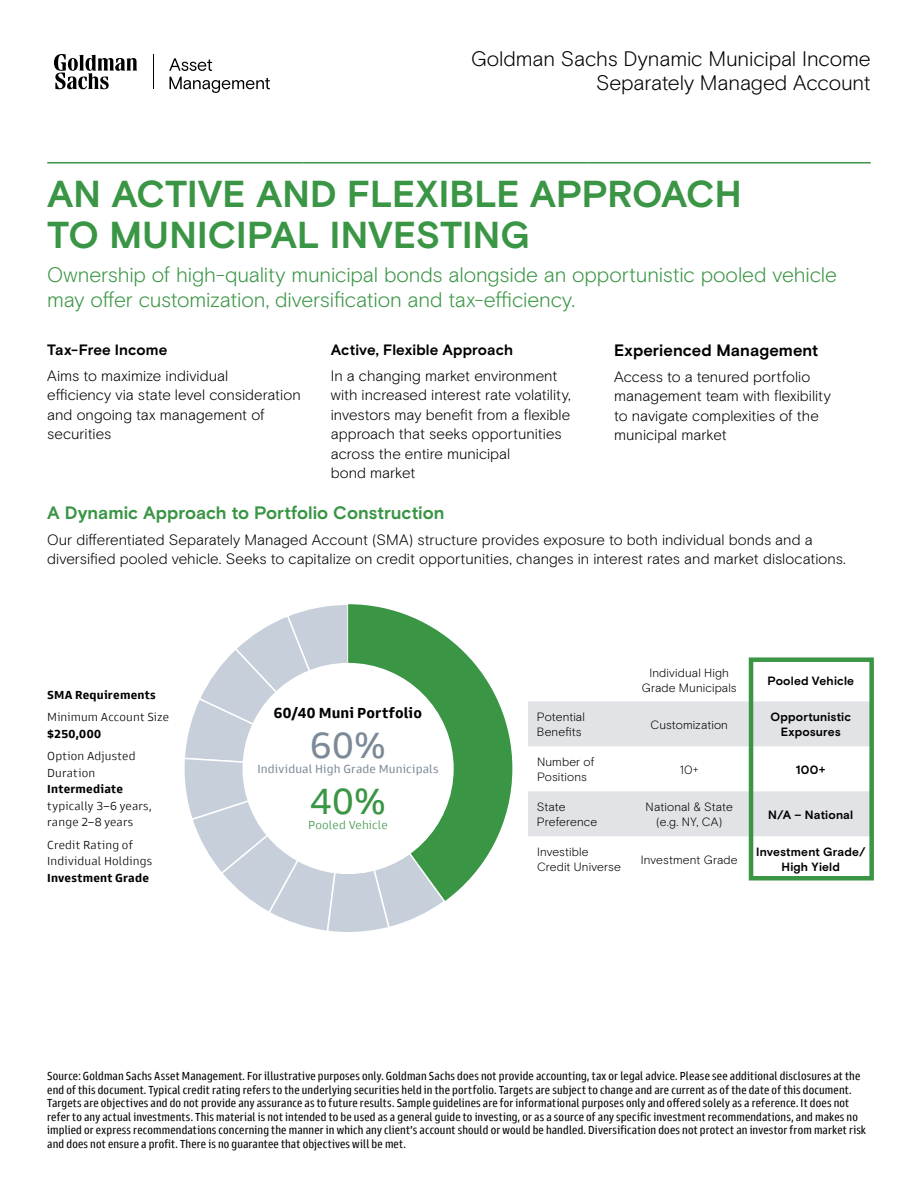
<style>
.page{position:relative;width:918px;height:1188px;background:#fff}
.page>*{position:absolute;margin:0;border:0;box-sizing:border-box;transform-origin:0 0}
.t1{font:700 37.5px/40.5px "Basis Grotesque Pro";color:#3a9545}
.t2{font:37.5px "Goldman Sans";color:#7c8a97}
.t3{font:37.5px "Goldman Sans";color:#3a9545}
.t4{font:300 21px/25.5px "Basis Grotesque Pro";letter-spacing:-.01em;color:#3a9545}
.t5{font:300 21px/24px "Basis Grotesque Pro";letter-spacing:-.01em;color:#000;text-align:right}
.t6{font:700 18px "Basis Grotesque Pro";color:#3a9545}
.t7{font:700 16.5px "Basis Grotesque Pro";letter-spacing:.005em;color:#000}
.t8{font:300 15px/19.5px "Basis Grotesque Pro";color:#000}
.t9{font:700 15px "Basis Grotesque Pro";letter-spacing:.01em;color:#000}
.t10{font:700 15px "Goldman Sans";letter-spacing:.01em;color:#000}
.t11{font:12px/13.5px "Goldman Sans Condensed";letter-spacing:.015em;color:#000}
.t12{font:300 12px/15px "Basis Grotesque Pro";letter-spacing:.01em;color:#000}
.t13{font:300 12px/16.5px "Goldman Sans";letter-spacing:.015em;color:#000}
.t14{font:700 12px/15px "Basis Grotesque Pro";letter-spacing:.015em;color:#000;text-align:center}
.t15{font:700 12px "Goldman Sans";letter-spacing:.015em;color:#000}
.t16{font:12px "Goldman Sans";letter-spacing:.015em;color:#7c8a97}
.t17{font:300 12px "Goldman Sans";letter-spacing:.015em;color:#3a9545}
</style>
<div class="page">
<svg style="left:54px;top:54px;width:83px;height:35px"></svg>
<svg style="left:169px;top:58px;width:43px;height:13px"></svg>
<svg style="left:170px;top:77px;width:100px;height:16px"></svg>
<hr style="left:153px;top:54px;width:1px;height:35px;background:#000">
<hr style="left:47px;top:162px;width:257px;height:2px;background:#3a9545">
<hr style="left:304px;top:162px;width:283px;height:2px;background:#3a9545">
<hr style="left:587px;top:162px;width:284px;height:2px;background:#3a9545">
<svg style="left:528px;top:701px;width:341px;height:135px;fill:#e2e3e7"></svg>
<div style="left:749px;top:657px;width:125px;height:223px;border:4px solid #3a9545"></div>
<svg style="left:447px;top:637px;width:65px;height:263px;fill:#3a9545"></svg>
<svg style="left:184px;top:604px;width:263px;height:328px"></svg>
<div style="left:243px;top:663px;width:211px;height:211px;background:#fff;border-radius:50%"></div>
<h2 class="t5" style="left:471px;top:47px;width:401px">Goldman Sachs Dynamic Municipal Income<br>Separately Managed Account</h2>
<h1 class="t1" style="left:47px;top:175px;width:696px">AN ACTIVE AND FLEXIBLE APPROACH<br>TO MUNICIPAL INVESTING</h1>
<h2 class="t4" style="left:47px;top:262px;width:791px">Ownership of high-quality municipal bonds alongside an opportunistic pooled vehicle may offer customization, diversification and tax-efficiency.</h2>
<p class="t9" style="left:47px;top:341px;width:122px">Tax-Free Income</p>
<p class="t8" style="left:47px;top:366px;width:255px">Aims to maximize individual<br>efficiency via state level consideration and ongoing tax management of securities</p>
<p class="t9" style="left:331px;top:341px;width:184px">Active, Flexible Approach</p>
<p class="t8" style="left:331px;top:366px;width:242px">In a changing market environment with increased interest rate volatility, investors may benefit from a flexible approach that seeks opportunities across the entire municipal<br>bond market</p>
<h3 class="t7" style="left:614px;top:341px;width:206px">Experienced Management</h3>
<p class="t8" style="left:614px;top:367px;width:218px">Access to a tenured portfolio management team with flexibility to navigate complexities of the municipal market</p>
<h3 class="t6" style="left:47px;top:502px;width:399px">A Dynamic Approach to Portfolio Construction</h3>
<p class="t8" style="left:47px;top:530px;width:800px">Our differentiated Separately Managed Account (SMA) structure provides exposure to both individual bonds and a diversified pooled vehicle. Seeks to capitalize on credit opportunities, changes in interest rates and market dislocations.</p>
<p class="t15" style="left:47px;top:687px;width:110px">SMA Requirements</p>
<p class="t13" style="left:47px;top:709px;width:123px">Minimum Account Size</p>
<p class="t15" style="left:47px;top:726px;width:55px">$250,000</p>
<p class="t13" style="left:47px;top:748px;width:90px">Option Adjusted<br>Duration</p>
<p class="t15" style="left:47px;top:781px;width:77px">Intermediate</p>
<p class="t13" style="left:47px;top:797px;width:106px">typically 3–6 years, range 2–8 years</p>
<p class="t13" style="left:47px;top:836px;width:106px">Credit Rating of<br>Individual Holdings</p>
<p class="t15" style="left:47px;top:870px;width:103px">Investment Grade</p>
<p class="t10" style="left:274px;top:703px;width:150px">60/40 Muni Portfolio</p>
<h1 class="t2" style="left:310px;top:722px;width:77px">60%</h1>
<p class="t16" style="left:257px;top:762px;width:183px">Individual High Grade Municipals</p>
<h1 class="t3" style="left:310px;top:778px;width:77px">40%</h1>
<p class="t17" style="left:308px;top:817px;width:81px">Pooled Vehicle</p>
<p class="t12" style="left:642px;top:666px;width:96px;text-align:center">Individual High<br>Grade Municipals</p>
<p class="t14" style="left:767px;top:674px;width:88px">Pooled Vehicle</p>
<p class="t12" style="left:537px;top:709px;width:49px">Potential<br>Benefits</p>
<p class="t12" style="left:651px;top:717px;width:79px">Customization</p>
<p class="t14" style="left:770px;top:710px;width:82px">Opportunistic<br>Exposures</p>
<p class="t12" style="left:537px;top:754px;width:59px">Number of<br>Positions</p>
<p class="t12" style="left:680px;top:762px;width:21px">10+</p>
<p class="t14" style="left:796px;top:762px;width:31px">100+</p>
<p class="t12" style="left:537px;top:799px;width:62px">State<br>Preference</p>
<p class="t12" style="left:646px;top:799px;width:89px;text-align:center">National &amp; State (e.g. NY, CA)</p>
<p class="t14" style="left:768px;top:807px;width:87px">N/A – National</p>
<p class="t12" style="left:537px;top:844px;width:85px">Investible<br>Credit Universe</p>
<p class="t12" style="left:641px;top:852px;width:98px">Investment Grade</p>
<p class="t14" style="left:756px;top:845px;width:111px">Investment Grade/<br>High Yield</p>
<p class="t11" style="left:47px;top:1069px;width:820px">Source: Goldman Sachs Asset Management. For illustrative purposes only. Goldman Sachs does not provide accounting, tax or legal advice. Please see additional disclosures at the end of this document. Typical credit rating refers to the underlying securities held in the portfolio. Targets are subject to change and are current as of the date of this document.<br>Targets are objectives and do not provide any assurance as to future results. Sample guidelines are for informational purposes only and offered solely as a reference. It does not refer to any actual investments. This material is not intended to be used as a general guide to investing, or as a source of any specific investment recommendations, and makes no implied or express recommendations concerning the manner in which any client’s account should or would be handled. Diversification does not protect an investor from market risk and does not ensure a profit. There is no guarantee that objectives will be met.</p>
</div>
